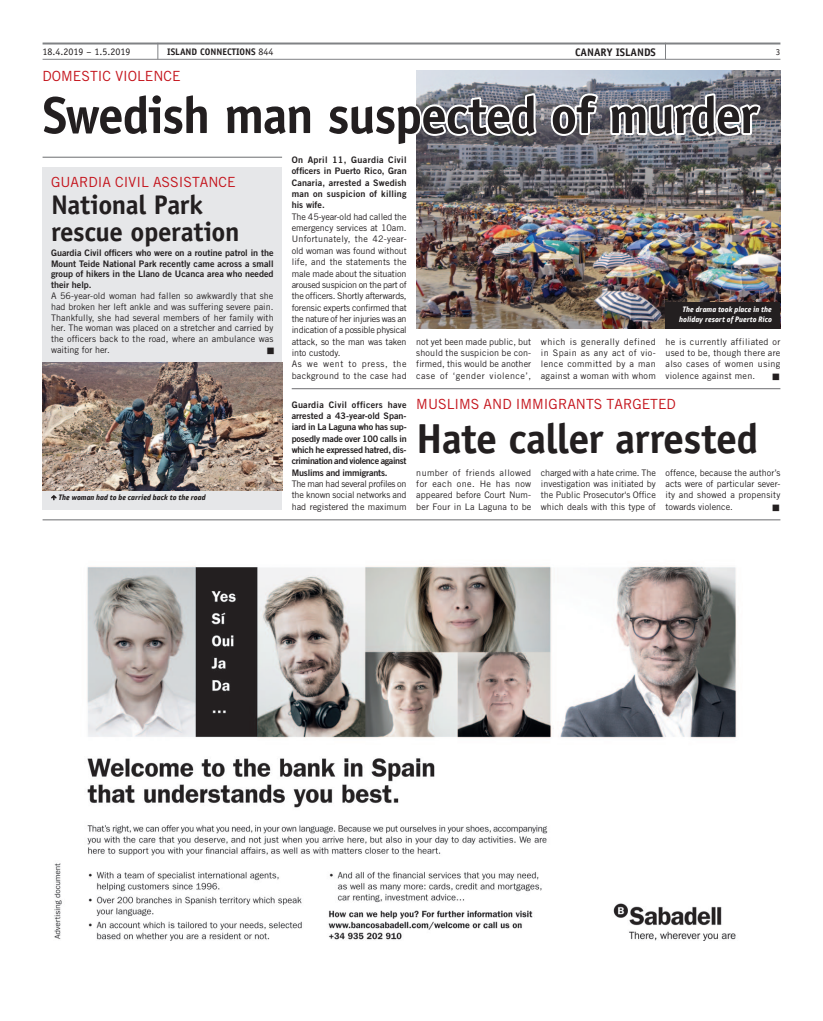
<style>
.page{position:relative;width:823px;height:1021px;background:#fff}
.page>*{position:absolute;margin:0;border:0;box-sizing:border-box;transform-origin:0 0}
.t1{font:700 52px "Officina Sans Std";letter-spacing:-.03em;color:#231f20}
.t2{font:700 42px "Officina Sans Std";letter-spacing:-.02em;color:#231f20}
.t3{font:700 27px/27px "Officina Sans Std";letter-spacing:-.015em;color:#231f20}
.t4{font:14px "Trade Gothic LT Std";color:#c4121a}
.t5{font:700 11px "Officina Sans Std";color:#231f20}
.t6{font:10px "Officina Sans Std";color:#231f20}
.t7{font:700 9.5px "Officina Sans Std";color:#231f20}
.t8{font:9px/11.3px "Trade Gothic LT Std";color:#231f20;text-align:justify}
.t9{font:9px/11.3px "Trade Gothic LT Std Bd 2";color:#231f20;text-align:justify}
.t10{font:9px "Officina Sans Std";color:#231f20}
.t11{font:italic 700 8px "PF Bulletin Sans Pro";color:#fff;scale:.95 1}
.t12{font:italic 700 8px "PF Bulletin Sans Pro";color:#231f20;scale:.95 1}
.t13{font:7px "Zapf Dingbats IT Cby BT";color:#231f20}
.s1{font-weight:400;font-size:10px}
</style>
<div class="page">
<hr style="left:43px;top:59px;width:737px;height:1px;background:#808285">
<hr style="left:43px;top:42px;width:737px;height:2px;background:#808285">
<svg style="left:157px;top:44px;width:1px;height:15px"></svg>
<img style="left:54px;top:566px;width:683px;height:375px">
<hr style="left:43px;top:519px;width:737px;height:1px;background:#6c6d70">
<hr style="left:291px;top:388px;width:489px;height:1px;background:#6c6d70">
<div style="left:43px;top:167px;width:239px;height:343px;background:#e6e7e9"></div>
<img style="left:43px;top:363px;width:239px;height:127px">
<img style="left:416px;top:71px;width:364px;height:257px">
<hr style="left:43px;top:157px;width:239px;height:1px;background:#6c6d70">
<svg style="left:416px;top:91px;width:123px;height:57px"></svg>
<svg style="left:548px;top:91px;width:51px;height:47px"></svg>
<svg style="left:606px;top:91px;width:156px;height:47px"></svg>
<div style="left:665px;top:302px;width:115px;height:26px;background:#231f20"></div>
<svg style="left:51px;top:495px;width:6px;height:5px"></svg>
<p class="t5" style="left:574px;top:45px;width:82px">CANARY ISLANDS</p>
<p class="t6" style="left:43px;top:46px;width:89px">18.4.2019 – 1.5.2019</p>
<p class="t7" style="left:167px;top:46px;width:108px">ISLAND CONNECTIONS <span class="s1">844</span></p>
<p class="t10" style="left:775px;top:47px;width:6px">3</p>
<h3 class="t4" style="left:43px;top:68px;width:39px">DOMESTIC</h3>
<h3 class="t4" style="left:115px;top:68px;width:39px">VIOLENCE</h3>
<h1 class="t1" style="left:43px;top:83px;width:716px">Swedish man suspected of murder</h1>
<h3 class="t4" style="left:51px;top:174px;width:10px">GUA</h3>
<h3 class="t4" style="left:79px;top:174px;width:43px">RDIA CIVI</h3>
<h3 class="t4" style="left:141px;top:174px;width:22px">L ASSISTANCE</h3>
<h3 class="t3" style="left:51px;top:191px;width:190px">National Park rescue operation</h3>
<p class="t9" style="left:51px;top:247px;width:224px;line-height:10.8px">Guardia Civil officers who were on a routine patrol in the Mount Teide National Park recently came across a small group of hikers in the Llano de Ucanca area who needed their help.</p>
<p class="t8" style="left:51px;top:290px;width:224px;line-height:10.8px">A 56-year-old woman had fallen so awkwardly that she had broken her left ankle and was suffering severe pain.<br>Thankfully, she had several members of her family with her. The woman was placed on a stretcher and carried by the officers back to the road, where an ambulance was waiting for her.</p>
<p class="t13" style="left:267px;top:347px;width:8px">■</p>
<p class="t12" style="left:170px;top:493px;width:14px">▼□ ▼</p>
<p class="t9" style="left:291px;top:154px;width:116px">On April 11, Guardia Civil officers in Puerto Rico, Gran Canaria, arrested a Swedish man on suspicion of killing his wife.</p>
<p class="t8" style="left:291px;top:211px;width:116px;text-align:left">The 45-year-old had called the emergency services at 10am.<br>U nfortunately, the 42-year&shy;old woman was found without life, and the statements the male made about the situation aroused suspicion on the part of the officers. Shortly afterwards, forensic experts confirmed that the nature of her injuries was an indication of a possible physical attack, so the man was taken into custody.<br>As we went to press, the background to the case had</p>
<p class="t11" style="left:717px;top:305px;width:25px">▼□□ ●</p>
<p class="t11" style="left:711px;top:315px;width:49px">▲□ ▼ □ ◆ ▼□</p>
<p class="t8" style="left:416px;top:335px;width:116px">not yet been made public, but should the suspicion be con&shy;firmed, this would be another case of ‘gender violence’,</p>
<p class="t8" style="left:540px;top:335px;width:116px">which is generally defined in Spain as any act of vio&shy;lence committed by a man against a woman with whom</p>
<p class="t8" style="left:665px;top:335px;width:116px">he is currently affiliated or used to be, though there are also cases of women using violence against men.</p>
<p class="t13" style="left:772px;top:373px;width:8px">■</p>
<h3 class="t4" style="left:416px;top:395px;width:161px">MUSLIMS AND IMMIGRANTS</h3>
<h3 class="t4" style="left:606px;top:395px;width:35px">TARGETE</h3>
<h3 class="t4" style="left:666px;top:395px;width:11px">D</h3>
<h2 class="t2" style="left:416px;top:412px;width:343px">Hate caller arrested</h2>
<p class="t9" style="left:291px;top:398px;width:116px">Guardia Civil officers have arrested a 43-year-old Span&shy;iard in La Laguna who has sup&shy;posedly made over 100 calls in which he expressed hatred, dis&shy;crimination and violence against Muslims and immigrants.</p>
<p class="t8" style="left:291px;top:478px;width:116px">The man had several profiles on the known social networks and had registered the maximum</p>
<p class="t8" style="left:416px;top:466px;width:116px">number of friends allowed for each one. He has now appeared before Court N um&shy;ber Four in La Laguna to be</p>
<p class="t8" style="left:540px;top:466px;width:116px">charged with a hate crime. The investigation was initiated by the Public Prosecutor's Office which deals with this type of</p>
<p class="t8" style="left:665px;top:466px;width:116px">offence, because the author’s acts were of particular sever&shy;ity and showed a propensity towards violence.</p>
<p class="t13" style="left:772px;top:504px;width:8px">■</p>
</div>
